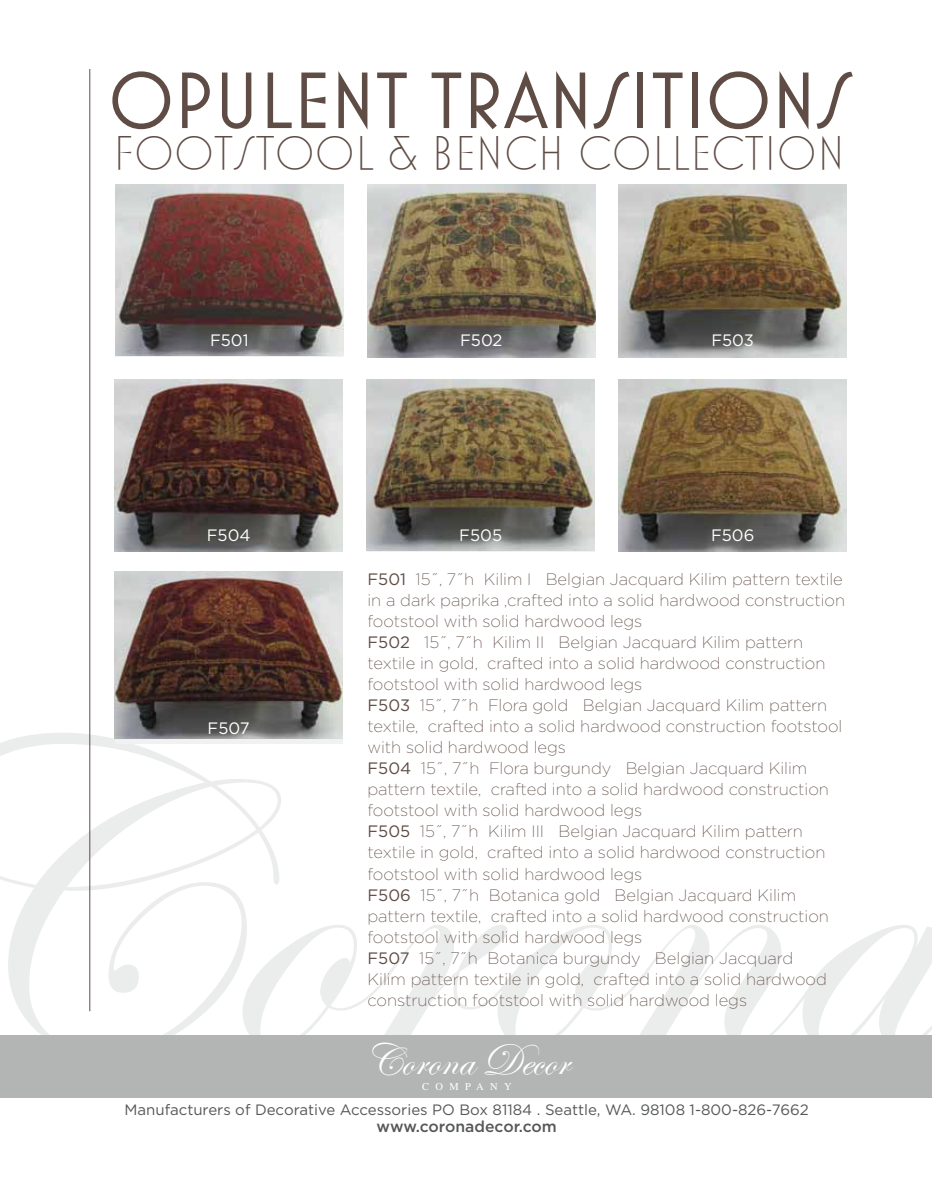
<style>
.page{position:relative;width:932px;height:1202px;background:#fff}
.page>*{position:absolute;margin:0;border:0;box-sizing:border-box;transform-origin:0 0}
.t1{font:81px "Mostra Two";color:#5f4c45}
.t2{font:300 48px "Mostra Two";color:#5f4c45}
.t3{font:45.75px "Edwardian Script ITC";color:#fff}
.t4{font:200 16.5px/21px "Gotham";color:#5f4c45}
.t5{font:16.5px "Gotham";color:#fff}
.t6{font:500 15.75px "Gotham";color:#565858}
.t7{font:15px "Gotham";color:#565858}
.t8{font:10.5px "Times";letter-spacing:.6em;color:#fff}
.s1{font-weight:400}
</style>
<div class="page">
<svg style="left:0;top:732px;width:932px;height:303px"></svg>
<hr style="left:90px;top:69px;width:1px;height:942px;background:#5f4c45">
<img style="left:115px;top:185px;width:228px;height:170px">
<img style="left:367px;top:184px;width:228px;height:173px">
<img style="left:619px;top:184px;width:227px;height:173px">
<img style="left:115px;top:379px;width:227px;height:173px">
<img style="left:367px;top:379px;width:227px;height:171px">
<img style="left:619px;top:379px;width:227px;height:173px">
<div style="left:115px;top:571px;width:227px;height:173px;background:linear-gradient(to right,#f0f2f1,#f0f2f1)"></div>
<img style="left:115px;top:571px;width:227px;height:167px">
<div style="left:0;top:1035px;width:932px;height:63px;background:#b3b5b4"></div>
<h1 class="t1" style="left:108px;top:56px;width:745px">OPULENT TRANSITIONS</h1>
<h2 class="t2" style="left:113px;top:127px;width:734px">FOOTSTOOL &amp; BENCH COLLECTION</h2>
<p class="t5" style="left:210px;top:331px;width:40px">F501</p>
<p class="t5" style="left:460px;top:331px;width:44px">F502</p>
<p class="t5" style="left:711px;top:331px;width:44px">F503</p>
<p class="t5" style="left:207px;top:526px;width:45px">F504</p>
<p class="t5" style="left:459px;top:526px;width:44px">F505</p>
<p class="t5" style="left:711px;top:526px;width:45px">F506</p>
<p class="t5" style="left:208px;top:719px;width:44px">F507</p>
<p class="t4" style="left:367px;top:569px;width:479px"><span class="s1">F501</span> 15˝, 7˝h Kilim I Belgian Jacquard Kilim pattern textile in a dark paprika ,crafted into a solid hardwood construction footstool with solid hardwood legs<br><span class="s1">F502</span> 15˝, 7˝h Kilim II Belgian Jacquard Kilim pattern textile in gold, crafted into a solid hardwood construction footstool with solid hardwood legs<br><span class="s1">F503</span> 15˝, 7˝h Flora gold Belgian Jacquard Kilim pattern textile, crafted into a solid hardwood construction footstool with solid hardwood legs<br><span class="s1">F504</span> 15˝, 7˝h Flora burgundy Belgian Jacquard Kilim pattern textile, crafted into a solid hardwood construction footstool with solid hardwood legs<br><span class="s1">F505</span> 15˝, 7˝h Kilim III Belgian Jacquard Kilim pattern textile in gold, crafted into a solid hardwood construction footstool with solid hardwood legs<br><span class="s1">F506</span> 15˝, 7˝h Botanica gold Belgian Jacquard Kilim pattern textile, crafted into a solid hardwood construction footstool with solid hardwood legs<br><span class="s1">F507</span> 15˝, 7˝h Botanica burgundy Belgian Jacquard<br>Kilim pattern textile in gold, crafted into a solid hardwood construction footstool with solid hardwood legs</p>
<h3 class="t3" style="left:364px;top:1035px;width:206px">Corona Decor</h3>
<p class="t8" style="left:422px;top:1080px;width:91px">COMPANY</p>
<p class="t7" style="left:125px;top:1101px;width:685px">Manufacturers of Decorative Accessories PO Box 81184 . Seattle, WA. 98108 1-800-826-7662</p>
<p class="t6" style="left:376px;top:1117px;width:182px">www.coronadecor.com</p>
</div>
